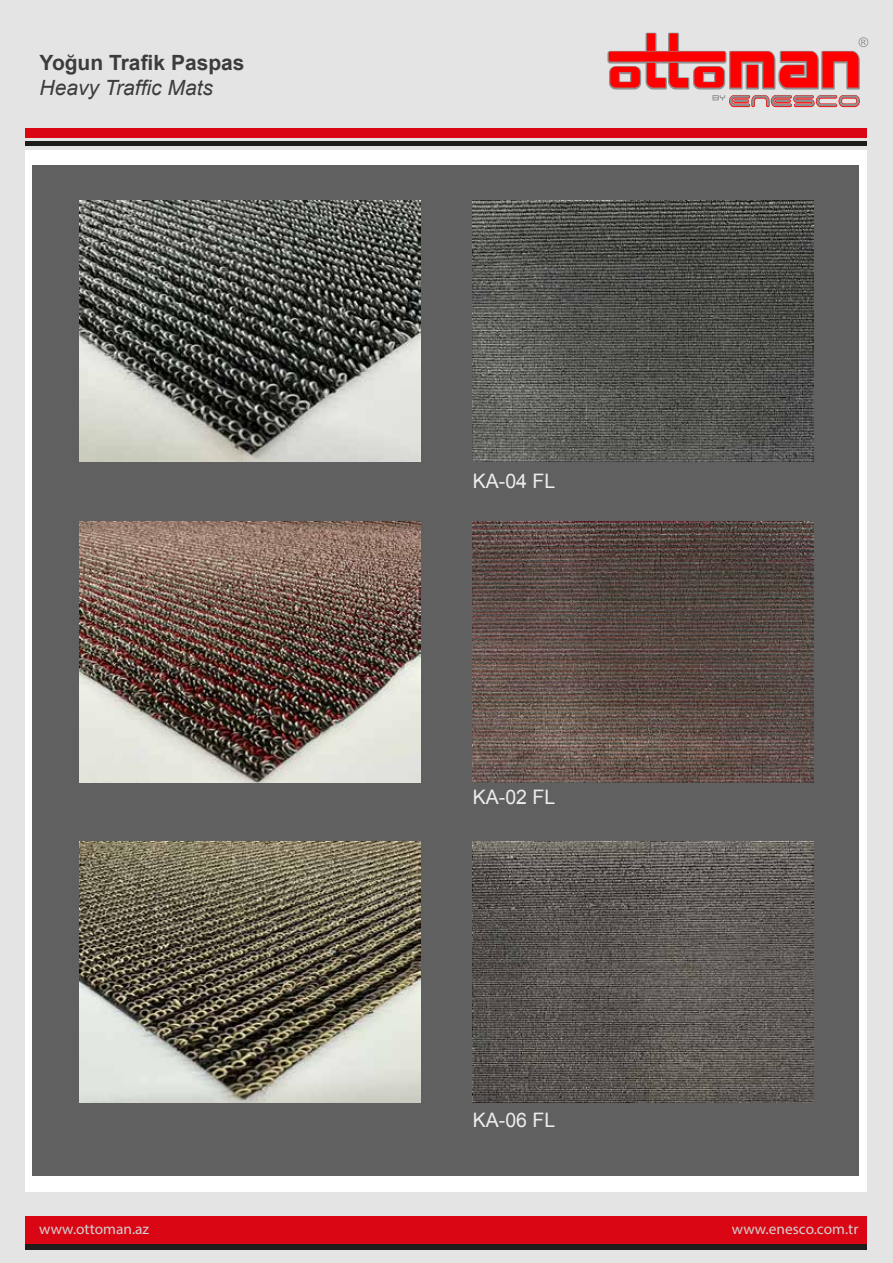
<style>
.page{position:relative;width:893px;height:1263px;background:#e4e4e4}
.page>*{position:absolute;margin:0;border:0;box-sizing:border-box;transform-origin:0 0}
.t1{font:700 21px "Arial";color:#3c3c3b}
.t2{font:italic 21px "Arial";color:#3c3c3b}
.t3{font:19.95px "Arial";color:#ededed}
.t4{font:15px "Myriad Pro";color:#d1d1d1}
</style>
<div class="page">
<div style="left:26px;top:1243px;width:841px;height:7px;background:#1d1d1b"></div>
<div style="left:26px;top:149px;width:841px;height:1042px;background:#fff"></div>
<svg style="left:607px;top:33px;width:261px;height:74px"></svg>
<div style="left:26px;top:1216px;width:841px;height:27px;background:#da0613"></div>
<div style="left:32px;top:166px;width:827px;height:1010px;background:#606060"></div>
<div style="left:26px;top:128px;width:841px;height:10px;background:#da0613"></div>
<hr style="left:26px;top:141px;width:841px;height:4px;background:#1d1d1b">
<img style="left:80px;top:201px;width:340px;height:261px">
<img style="left:473px;top:201px;width:340px;height:261px">
<img style="left:80px;top:521px;width:340px;height:261px">
<img style="left:473px;top:521px;width:340px;height:261px">
<img style="left:80px;top:841px;width:340px;height:261px">
<img style="left:473px;top:841px;width:340px;height:261px">
<h1 class="t1" style="left:40px;top:49px;width:206px">Yoğun Trafik Paspas</h1>
<h1 class="t2" style="left:40px;top:74px;width:175px">Heavy Traffic Mats</h1>
<h2 class="t3" style="left:473px;top:468px;width:84px">KA-04 FL</h2>
<h2 class="t3" style="left:473px;top:783px;width:84px">KA-02 FL</h2>
<h2 class="t3" style="left:473px;top:1107px;width:84px">KA-06 FL</h2>
<p class="t4" style="left:39px;top:1220px;width:111px">www.ottoman.az</p>
<p class="t4" style="left:732px;top:1220px;width:128px">www.enesco.com.tr</p>
</div>
